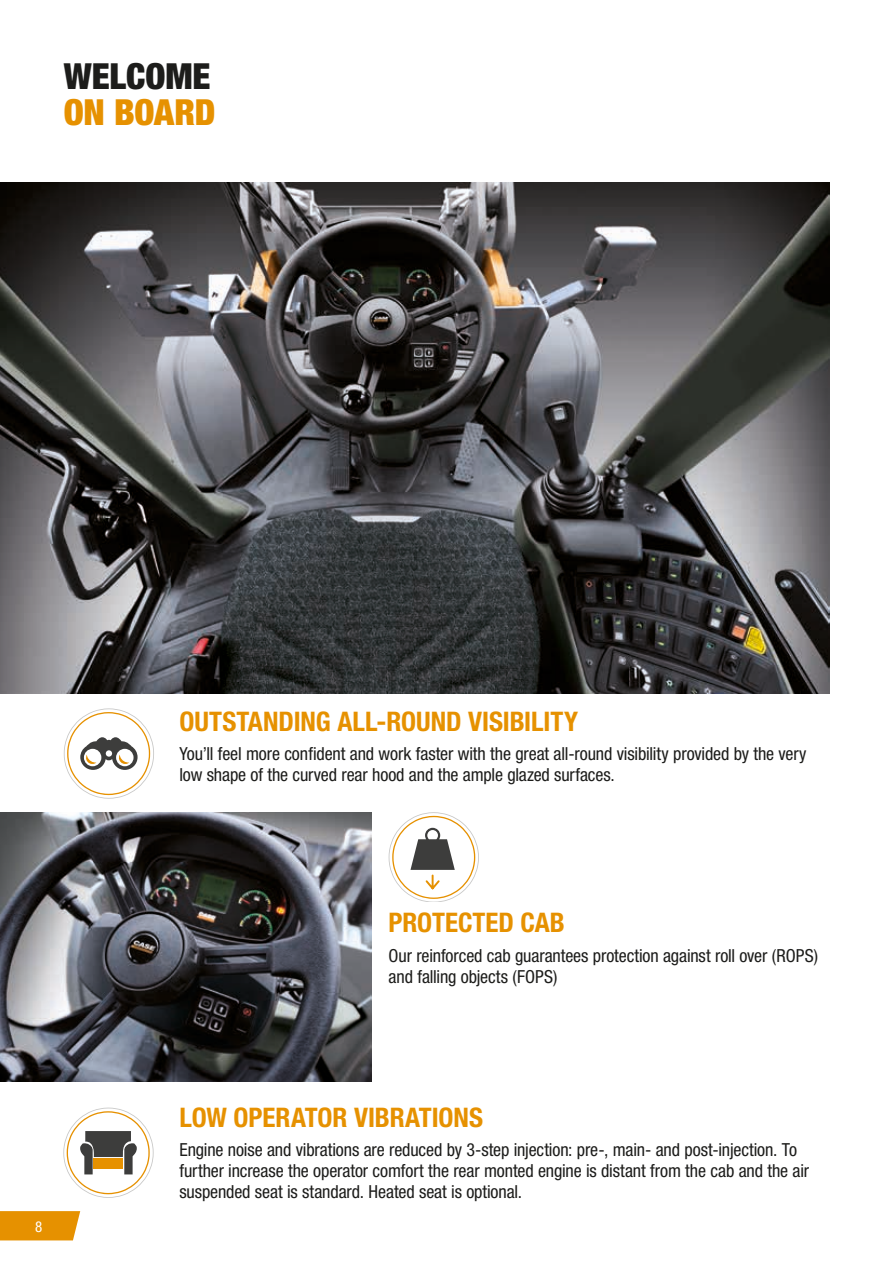
<style>
.page{position:relative;width:893px;height:1263px;background:#fff}
.page>*{position:absolute;margin:0;border:0;box-sizing:border-box;transform-origin:0 0}
.t1{font:900 condensed 36px "Helvetica Neue LT Std";letter-spacing:-.005em;color:#1d1d1b}
.t2{font:900 condensed 36px "Helvetica Neue LT Std";letter-spacing:-.01em;color:#e69100}
.t3{font:700 condensed 27px "Helvetica Neue LT Std";color:#e69100}
.t4{font:condensed 18px/21px "Helvetica Neue LT Std";letter-spacing:-.005em;color:#1d1d1b}
.t5{font:condensed 15px "Helvetica Neue LT Std";color:#fff}
</style>
<div class="page">
<svg style="left:0;top:1211px;width:80px;height:29px;background:#e7960b"></svg>
<img style="left:0;top:183px;width:829px;height:510px">
<img style="left:0;top:812px;width:372px;height:269px">
<svg style="left:389px;top:812px;width:89px;height:89px"></svg>
<svg style="left:64px;top:708px;width:90px;height:91px"></svg>
<svg style="left:64px;top:1107px;width:90px;height:90px"></svg>
<h1 class="t1" style="left:64px;top:54px;width:148px">WELCOME</h1>
<h1 class="t2" style="left:64px;top:90px;width:153px">ON BOARD</h1>
<p class="t5" style="left:35px;top:1218px;width:9px">8</p>
<h2 class="t3" style="left:179px;top:704px;width:400px">OUTSTANDING ALL-ROUND VISIBILITY</h2>
<p class="t4" style="left:179px;top:743px;width:629px">You’ll feel more confident and work faster with the great all-round visibility provided by the very low shape of the curved rear hood and the ample glazed surfaces.</p>
<h2 class="t3" style="left:389px;top:906px;width:178px">PROTECTED CAB</h2>
<p class="t4" style="left:389px;top:945px;width:431px">Our reinforced cab guarantees protection against roll over (ROPS) and falling objects (FOPS)</p>
<h2 class="t3" style="left:179px;top:1101px;width:305px">LOW OPERATOR VIBRATIONS</h2>
<p class="t4" style="left:179px;top:1139px;width:631px">Engine noise and vibrations are reduced by 3-step injection: pre-, main- and post-injection. To further increase the operator comfort the rear monted engine is distant from the cab and the air suspended seat is standard. Heated seat is optional.</p>
</div>
